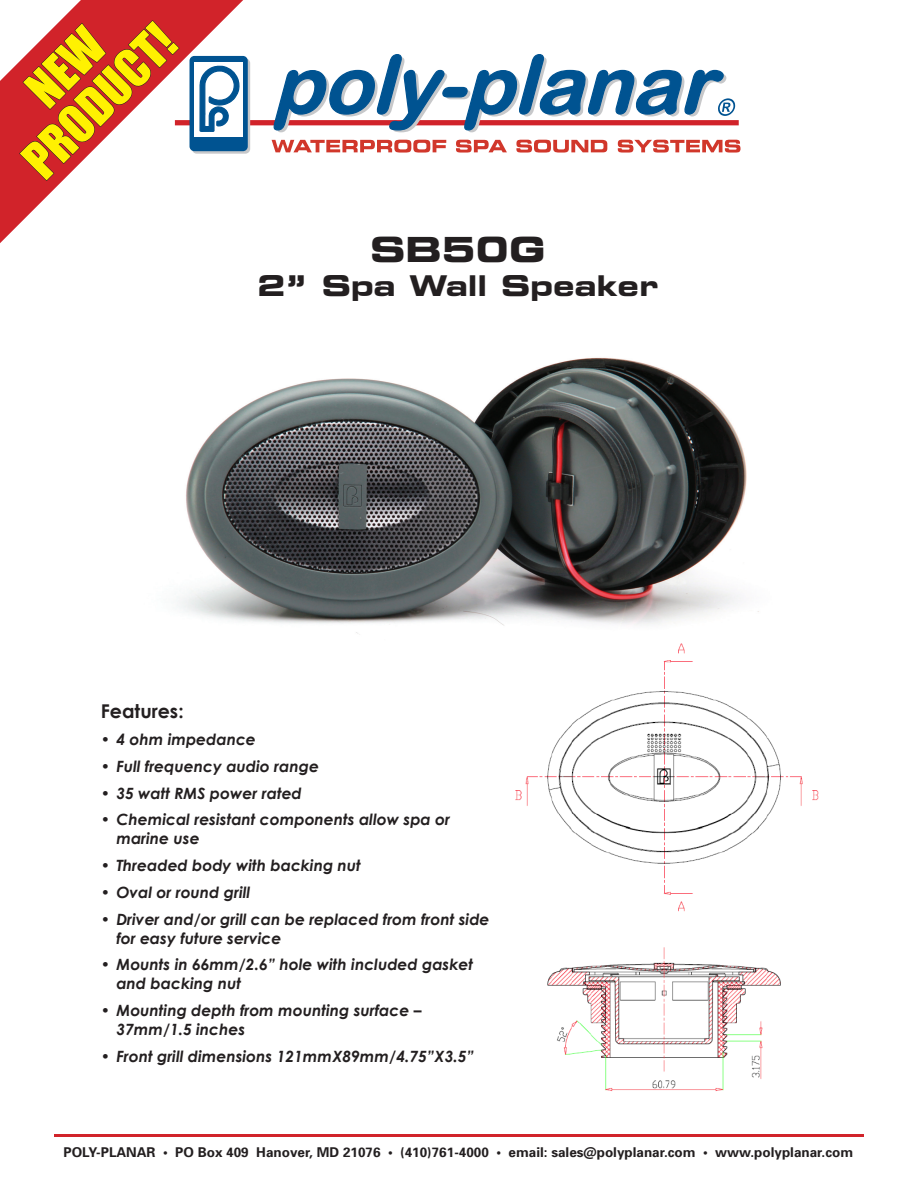
<style>
.page{position:relative;width:918px;height:1188px;background:#fff}
.page>*{position:absolute;margin:0;border:0;box-sizing:border-box;transform-origin:0 0}
.t1{font:48px/48px "Impact";color:#fff101;text-align:center}
.t2{font:700 expanded 34.5px "Square 721 BT";color:#231f20}
.t3{font:700 expanded 28.5px "Square 721 BT";color:#231f20}
.t4{font:700 19.05px "Century Gothic";color:#231f20}
.t5{font:italic 700 15.6px/19px "Century Gothic";color:#231f20}
.t6{font:700 13.5px "Univers";color:#231f20}
</style>
<div class="page">
<img style="left:176px;top:357px;width:583px;height:277px">
<hr style="left:54px;top:1134px;width:810px;height:3px;background:#d1232a">
<div style="left:175px;top:120px;width:564px;height:5px;background:#d1232a"></div>
<div style="left:192px;top:58px;width:58px;height:96px;background:#c7c8ca;border-radius:5px"></div>
<div style="left:190px;top:56px;width:58px;height:95px;background:#005391;border-radius:5px"></div>
<svg style="left:273px;top:54px;width:462px;height:78px"></svg>
<svg style="left:272px;top:140px;width:174px;height:13px"></svg>
<svg style="left:456px;top:140px;width:51px;height:13px"></svg>
<svg style="left:516px;top:140px;width:91px;height:13px"></svg>
<svg style="left:618px;top:140px;width:123px;height:13px"></svg>
<svg style="left:0;top:0;width:243px;height:243px"></svg>
<svg style="left:19px;top:20px;width:161px;height:161px"></svg>
<img style="left:515px;top:643px;width:304px;height:448px">
<p class="t1" style="left:-20px;top:117px;width:192px;rotate:-45deg">NEW<br>PRODUCT!</p>
<p class="t2" style="left:370px;top:229px;width:177px">SB50G</p>
<p class="t3" style="left:258px;top:269px;width:402px">2” Spa Wall Speaker</p>
<p class="t4" style="left:101px;top:700px;width:84px">Features:</p>
<p class="t5" style="left:101px;top:730px;width:157px">• 4 ohm impedance</p>
<p class="t5" style="left:101px;top:756px;width:220px">• Full frequency audio range</p>
<p class="t5" style="left:101px;top:783px;width:203px">• 35 watt RMS power rated</p>
<p class="t5" style="left:116px;top:810px;width:335px;text-indent:-16px">• Chemical resistant components allow spa or marine use</p>
<p class="t5" style="left:101px;top:856px;width:262px">• Threaded body with backing nut</p>
<p class="t5" style="left:101px;top:882px;width:151px">• Oval or round grill</p>
<p class="t5" style="left:116px;top:909px;width:375px;text-indent:-16px">• Driver and/or grill can be replaced from front side for easy future service</p>
<p class="t5" style="left:116px;top:955px;width:358px;text-indent:-16px">• Mounts in 66mm/2.6” hole with included gasket and backing nut</p>
<p class="t5" style="left:116px;top:1001px;width:307px;text-indent:-16px">• Mounting depth from mounting surface –<br>37mm/1.5 inches</p>
<p class="t5" style="left:101px;top:1046px;width:375px">• Front grill dimensions 121mmX89mm/4.75”X3.5”</p>
<p class="t6" style="left:63px;top:1144px;width:791px">POLY-PLANAR • PO Box 409 Hanover, MD 21076 • (410)761-4000 • email: sales@polyplanar.com • www.polyplanar.com</p>
</div>
